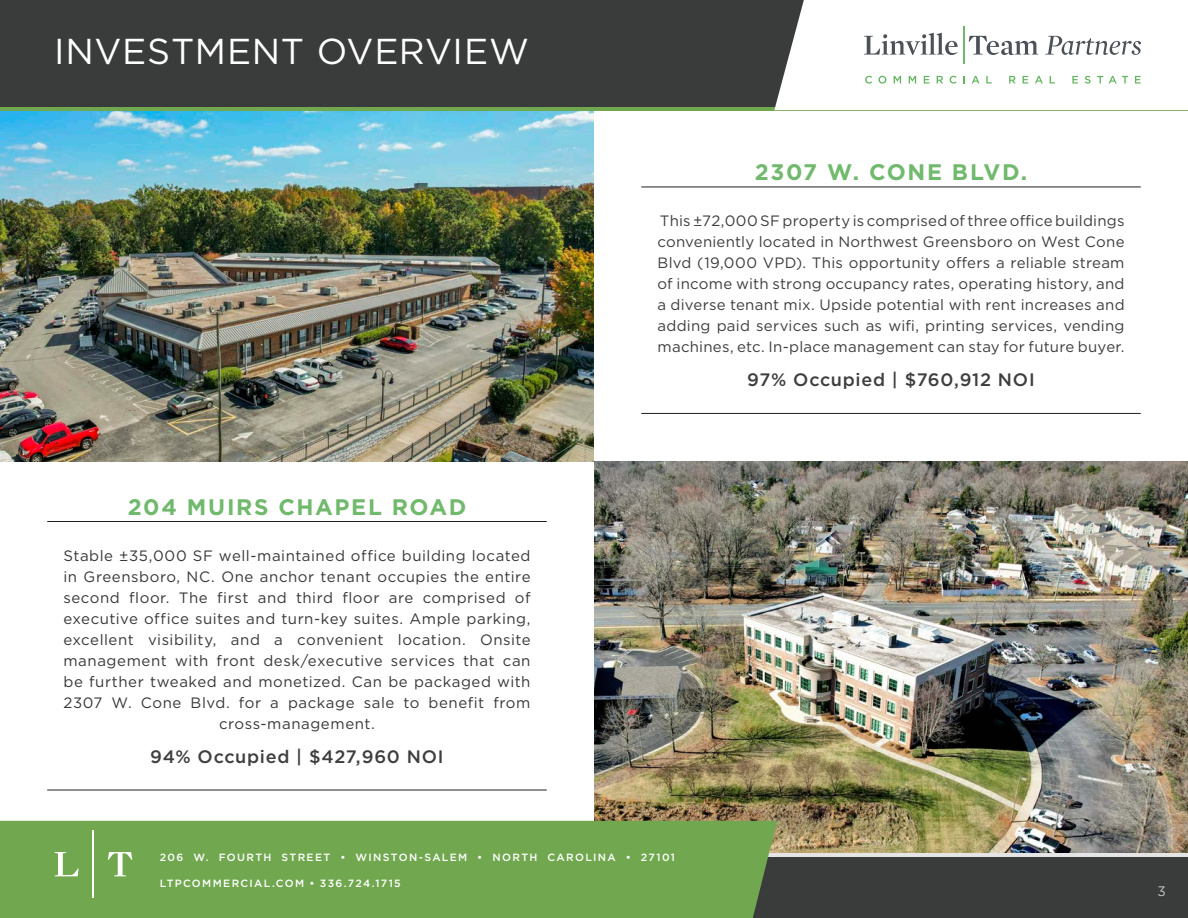
<style>
.page{position:relative;width:1188px;height:918px;background:#fff}
.page>*{position:absolute;margin:0;border:0;box-sizing:border-box;transform-origin:0 0}
.t1{font:36px "Gotham";letter-spacing:.02em;color:#fff}
.t2{font:700 22.5px "Gotham";letter-spacing:.07em;color:#71b96c}
.t3{font:500 18px "Gotham";letter-spacing:.04em;color:#3e3e3f}
.t4{font:15px/21px "Gotham";letter-spacing:.035em;color:#383839;text-align:center}
.t5{font:15px/21px "Gotham";letter-spacing:.015em;color:#3e3e3f;text-align:justify}
.t6{font:300 13.5px "Gotham";color:#fff}
.t7{font:500 10.5px "Gotham";letter-spacing:.125em;color:#fff}
</style>
<div class="page">
<img style="left:0;top:110px;width:594px;height:351px">
<img style="left:594px;top:461px;width:594px;height:392px">
<hr style="left:641px;top:413px;width:500px;height:1px;background:#231f20">
<hr style="left:641px;top:187px;width:500px;height:1px;background:#231f20">
<hr style="left:47px;top:790px;width:500px;height:1px;background:#231f20">
<hr style="left:47px;top:521px;width:500px;height:1px;background:#231f20">
<div style="left:0;top:853px;width:1188px;height:65px;background:#3a3b3b"></div>
<div style="left:0;top:0;width:1188px;height:110px;background:#3a3b3b"></div>
<hr style="left:0;top:107px;width:1188px;height:3px;background:#71a84f">
<div style="left:774px;top:0;width:414px;height:110px;background:#fff"></div>
<svg style="left:864px;top:33px;width:94px;height:22px;background:#cbcccf"></svg>
<hr style="left:963px;top:26px;width:1px;height:38px;background:#73b86a">
<svg style="left:969px;top:36px;width:69px;height:19px"></svg>
<svg style="left:1045px;top:36px;width:96px;height:19px;background:#cfd1d3"></svg>
<svg style="left:865px;top:76px;width:7px;height:8px"></svg>
<svg style="left:878px;top:76px;width:8px;height:8px"></svg>
<svg style="left:894px;top:76px;width:7px;height:8px"></svg>
<svg style="left:909px;top:76px;width:7px;height:8px"></svg>
<svg style="left:924px;top:76px;width:5px;height:8px"></svg>
<svg style="left:937px;top:76px;width:6px;height:8px"></svg>
<svg style="left:950px;top:76px;width:7px;height:8px"></svg>
<svg style="left:963px;top:76px;width:2px;height:8px"></svg>
<svg style="left:972px;top:76px;width:8px;height:8px"></svg>
<svg style="left:986px;top:76px;width:6px;height:8px"></svg>
<svg style="left:1009px;top:76px;width:7px;height:8px"></svg>
<svg style="left:1023px;top:76px;width:5px;height:8px"></svg>
<svg style="left:1035px;top:76px;width:8px;height:8px"></svg>
<svg style="left:1050px;top:76px;width:5px;height:8px"></svg>
<svg style="left:1072px;top:76px;width:6px;height:8px"></svg>
<svg style="left:1085px;top:76px;width:6px;height:8px"></svg>
<svg style="left:1097px;top:76px;width:6px;height:8px"></svg>
<svg style="left:1109px;top:76px;width:19px;height:8px"></svg>
<svg style="left:1135px;top:76px;width:6px;height:8px"></svg>
<hr style="left:0;top:853px;width:1188px;height:3px;background:#e5e5e5">
<div style="left:0;top:821px;width:777px;height:97px;background:#71a84f"></div>
<svg style="left:54px;top:852px;width:25px;height:24px"></svg>
<hr style="left:93px;top:830px;width:1px;height:68px;background:#fff">
<svg style="left:108px;top:852px;width:24px;height:24px"></svg>
<p class="t1" style="left:54px;top:28px;width:477px">INVESTMENT OVERVIEW</p>
<p class="t2" style="left:755px;top:157px;width:274px">2307 W. CONE BLVD.</p>
<p class="t5" style="left:657px;top:210px;width:469px">This ±72,000 SF property is comprised of three office buildings conveniently located in Northwest Greensboro on West Cone Blvd (19,000 VPD). This opportunity offers a reliable stream of income with strong occupancy rates, operating history, and a diverse tenant mix. Upside potential with rent increases and adding paid services such as wifi, printing services, vending machines, etc. In-place management can stay for future buyer.</p>
<p class="t3" style="left:747px;top:368px;width:289px">97% Occupied | $760,912 NOI</p>
<p class="t2" style="left:128px;top:492px;width:340px">204 MUIRS CHAPEL ROAD</p>
<p class="t4" style="left:63px;top:544px;width:469px">Stable ±35,000 SF well-maintained office building located in Greensboro, NC. One anchor tenant occupies the entire second floor. The first and third floor are comprised of executive office suites and turn-key suites. Ample parking, excellent visibility, and a convenient location. Onsite management with front desk/executive services that can be further tweaked and monetized. Can be packaged with 2307 W. Cone Blvd. for a package sale to benefit from cross-management.</p>
<p class="t3" style="left:150px;top:745px;width:295px">94% Occupied | $427,960 NOI</p>
<p class="t7" style="left:160px;top:850px;width:517px">206 W. FOURTH STREET • WINSTON-SALEM • NORTH CAROLINA • 27101</p>
<p class="t7" style="left:160px;top:876px;width:243px">LTPCOMMERCIAL.COM • 336.724.1715</p>
<p class="t6" style="left:1157px;top:883px;width:10px">3</p>
</div>
